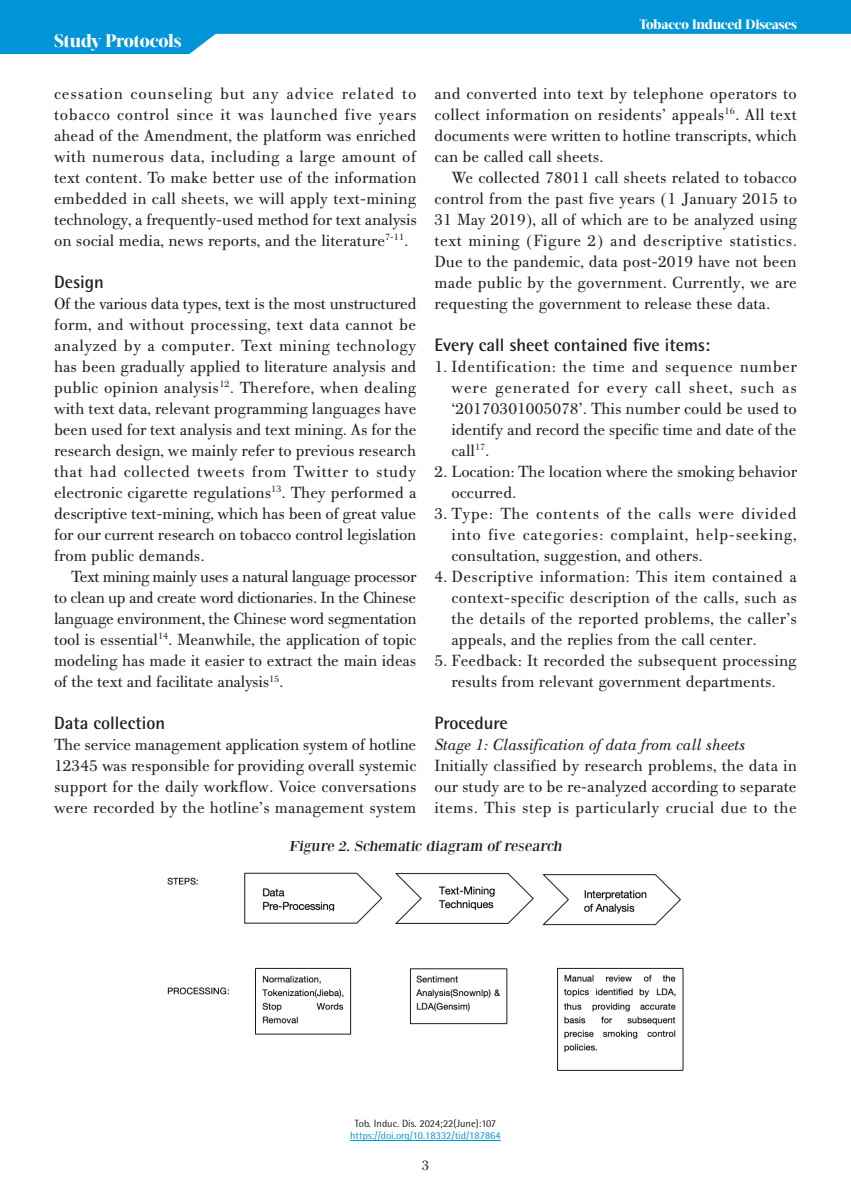
<style>
.page{position:relative;width:851px;height:1191px;background:#fff}
.page>*{position:absolute;margin:0;border:0;box-sizing:border-box;transform-origin:0 0}
.t1{font:700 18px "Rotis Semi Sans Hel";color:#231f20}
.t2{font:800 18px "Acta Display W04";letter-spacing:-.015em;color:#fff}
.t3{font:17.25px/21px "PF Bodoni Text";color:#231f20;text-align:justify}
.t4{font:italic 17.25px "PF Bodoni Text";color:#231f20}
.t5{font:15px "Bodoni XT";color:#231f20;scale:1.1 1}
.t6{font:15px "PF Bodoni Text";color:#231f20}
.t7{font:800 13.5px "Acta Display W04";letter-spacing:-.01em;color:#fff}
.t8{font:10.5px "Rotis Semi Sans Hel";color:#0095d9}
.t9{font:10.5px "Rotis Semi Sans Hel";color:#231f20}
</style>
<div class="page">
<svg style="left:0;top:0;width:850px;height:54px;fill:#0095d9"></svg>
<hr style="left:350px;top:1140px;width:150px;height:1px;background:#0095d9">
<img style="left:167px;top:872px;width:517px;height:199px">
<p class="t2" style="left:54px;top:30px;width:129px">Study Protocols</p>
<p class="t7" style="left:639px;top:17px;width:159px">Tobacco Induced Diseases</p>
<p class="t3" style="left:434px;top:83px;width:364px">and converted into text by telephone operators to collect information on residents’ appeals<sup>16</sup>. All text documents were written to hotline transcripts, which can be called call sheets.</p>
<p class="t3" style="left:434px;top:167px;width:364px;text-indent:17px">We collected 78011 call sheets related to tobacco control from the past five years (1 January 2015 to 31 May 2019), all of which are to be analyzed using text mining (Figure 2) and descriptive statistics.<br>Due to the pandemic, data post-2019 have not been made public by the government. Currently, we are requesting the government to release these data.</p>
<p class="t1" style="left:434px;top:334px;width:277px">Every call sheet contained five items:</p>
<p class="t3" style="left:451px;top:356px;width:347px;text-indent:-17px">1. Identification: the time and sequence number were generated for every call sheet, such as ‘20170301005078’. This number could be used to identify and record the specific time and date of the call<sup>17</sup>.</p>
<p class="t3" style="left:451px;top:461px;width:347px;text-indent:-17px">2. Location: The location where the smoking behavior occurred.</p>
<p class="t3" style="left:451px;top:503px;width:347px;text-indent:-17px">3. Type: The contents of the calls were divided into five categories: complaint, help-seeking, consultation, suggestion, and others.</p>
<p class="t3" style="left:451px;top:566px;width:347px;text-indent:-17px">4. Descriptive information: This item contained a context-specific description of the calls, such as the details of the reported problems, the caller’s appeals, and the replies from the call center.</p>
<p class="t3" style="left:434px;top:650px;width:363px;text-align:center">5. Feedback: It recorded the subsequent processing results from relevant government departments.</p>
<p class="t1" style="left:434px;top:712px;width:75px">Procedure</p>
<p class="t4" style="left:434px;top:735px;width:312px">Stage 1: Classification of data from call sheets</p>
<p class="t3" style="left:434px;top:755px;width:364px">Initially classified by research problems, the data in our study are to be re-analyzed according to separate items. This step is particularly crucial due to the</p>
<p class="t5" style="left:289px;top:836px;width:252px">Figure 2. Schematic diagram of research</p>
<p class="t3" style="left:54px;top:83px;width:364px">cessation counseling but any advice related to tobacco control since it was launched five years ahead of the Amendment, the platform was enriched with numerous data, including a large amount of text content. To make better use of the information embedded in call sheets, we will apply text-mining technology, a frequently-used method for text analysis on social media, news reports, and the literature<sup>7-11</sup>.</p>
<p class="t1" style="left:54px;top:271px;width:51px">Design</p>
<p class="t3" style="left:54px;top:293px;width:364px">Of the various data types, text is the most unstructured form, and without processing, text data cannot be analyzed by a computer. Text mining technology has been gradually applied to literature analysis and public opinion analysis<sup>12</sup>. Therefore, when dealing with text data, relevant programming languages have been used for text analysis and text mining. As for the research design, we mainly refer to previous research that had collected tweets from Twitter to study electronic cigarette regulations<sup>13</sup>. They performed a descriptive text-mining, which has been of great value for our current research on tobacco control legislation from public demands.</p>
<p class="t3" style="left:54px;top:566px;width:364px;text-indent:17px">Text mining mainly uses a natural language processor to clean up and create word dictionaries. In the Chinese language environment, the Chinese word segmentation tool is essential<sup>14</sup>. Meanwhile, the application of topic modeling has made it easier to extract the main ideas of the text and facilitate analysis<sup>15</sup>.</p>
<p class="t1" style="left:54px;top:712px;width:113px">Data collection</p>
<p class="t3" style="left:54px;top:734px;width:364px">The service management application system of hotline 12345 was responsible for providing overall systemic support for the daily workflow. Voice conversations were recorded by the hotline’s management system</p>
<p class="t9" style="left:354px;top:1116px;width:143px">Tob. Induc. Dis. 2024;22(June):107</p>
<p class="t8" style="left:350px;top:1129px;width:152px">https://doi.org/10.18332/tid/187864</p>
<p class="t6" style="left:421px;top:1156px;width:9px">3</p>
</div>
